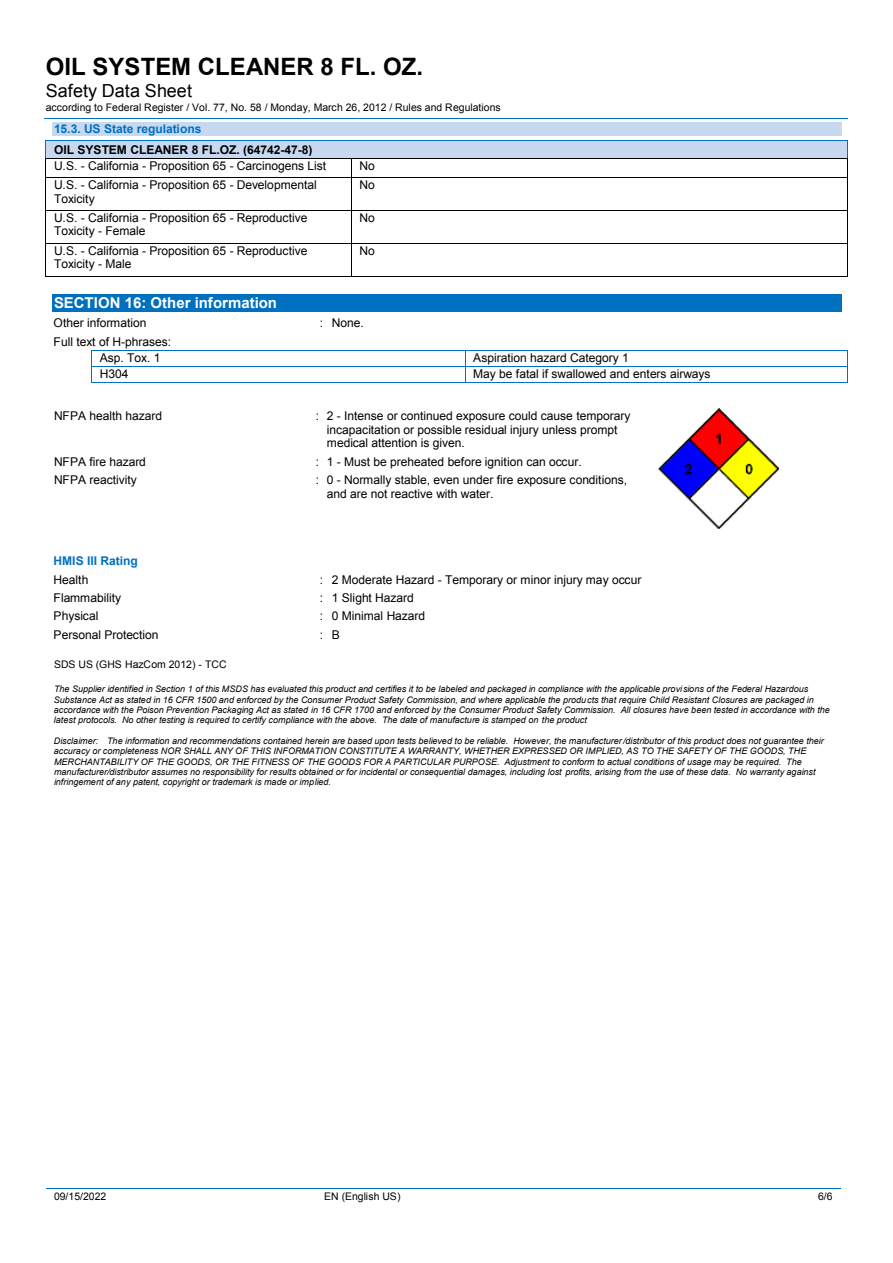
<style>
.page{position:relative;width:893px;height:1263px;background:#fff}
.page>*{position:absolute;margin:0;border:0;box-sizing:border-box;transform-origin:0 0}
.t1{font:700 24px "Arial";color:#000}
.t2{font:18px "Arial";color:#000}
.t3{font:700 15px "Arial";color:#fff}
.t4{font:12px/13.8px "Arial";letter-spacing:-.005em;color:#000}
.t5{font:700 12px "Arial";color:#0070c0}
.t6{font:700 12px "Arial";letter-spacing:-.005em;color:#000}
.t7{font:10.5px "Arial";color:#000}
.t8{font:italic 9px/10.4px "Arial";color:#000}
</style>
<div class="page">
<hr style="left:45px;top:118px;width:803px;height:1px;background:#0070c0">
<hr style="left:46px;top:1188px;width:210px;height:1px;background:#0070c0">
<hr style="left:257px;top:1188px;width:212px;height:1px;background:#0070c0">
<hr style="left:470px;top:1188px;width:297px;height:1px;background:#0070c0">
<hr style="left:767px;top:1188px;width:74px;height:1px;background:#0070c0">
<div style="left:52px;top:122px;width:789px;height:14px;background:#c6d9f1"></div>
<div style="left:54px;top:143px;width:785px;height:14px;background:#c6d9f1"></div>
<hr style="left:46px;top:141px;width:801px;height:2px;background:#c6d9f1">
<hr style="left:46px;top:156px;width:801px;height:2px;background:#c6d9f1">
<hr style="left:46px;top:158px;width:305px;height:1px;background:#000">
<hr style="left:352px;top:158px;width:495px;height:1px;background:#000">
<svg style="left:46px;top:143px;width:1px;height:13px"></svg>
<hr style="left:46px;top:177px;width:305px;height:1px;background:#000">
<svg style="left:351px;top:158px;width:1px;height:20px"></svg>
<hr style="left:352px;top:177px;width:495px;height:1px;background:#000">
<svg style="left:847px;top:141px;width:1px;height:37px"></svg>
<hr style="left:46px;top:178px;width:1px;height:32px;background:#000">
<hr style="left:351px;top:178px;width:1px;height:32px;background:#000">
<hr style="left:847px;top:178px;width:1px;height:32px;background:#000">
<hr style="left:46px;top:210px;width:305px;height:1px;background:#000">
<hr style="left:352px;top:210px;width:495px;height:1px;background:#000">
<hr style="left:46px;top:211px;width:1px;height:32px;background:#000">
<hr style="left:351px;top:211px;width:1px;height:32px;background:#000">
<hr style="left:847px;top:211px;width:1px;height:32px;background:#000">
<hr style="left:46px;top:243px;width:305px;height:1px;background:#000">
<hr style="left:352px;top:243px;width:495px;height:1px;background:#000">
<hr style="left:46px;top:244px;width:1px;height:32px;background:#000">
<hr style="left:46px;top:276px;width:305px;height:1px;background:#000">
<hr style="left:351px;top:244px;width:1px;height:32px;background:#000">
<hr style="left:352px;top:276px;width:495px;height:1px;background:#000">
<hr style="left:847px;top:244px;width:1px;height:32px;background:#000">
<div style="left:52px;top:294px;width:789px;height:17px;background:#0070c0"></div>
<hr style="left:92px;top:350px;width:373px;height:1px;background:#0070c0">
<hr style="left:466px;top:350px;width:381px;height:1px;background:#0070c0">
<hr style="left:92px;top:366px;width:373px;height:1px;background:#0070c0">
<hr style="left:466px;top:366px;width:381px;height:1px;background:#0070c0">
<svg style="left:91px;top:350px;width:1px;height:33px"></svg>
<hr style="left:92px;top:382px;width:373px;height:1px;background:#0070c0">
<svg style="left:465px;top:350px;width:1px;height:33px"></svg>
<hr style="left:466px;top:382px;width:381px;height:1px;background:#0070c0">
<svg style="left:847px;top:350px;width:1px;height:33px"></svg>
<img style="left:659px;top:409px;width:120px;height:120px">
<h1 class="t1" style="left:46px;top:51px;width:379px">OIL SYSTEM CLEANER 8 FL. OZ.</h1>
<h2 class="t2" style="left:46px;top:79px;width:148px">Safety Data Sheet</h2>
<p class="t7" style="left:46px;top:101px;width:456px">according to Federal Register / Vol. 77, No. 58 / Monday, March 26, 2012 / Rules and Regulations</p>
<h3 class="t5" style="left:54px;top:121px;width:149px">15.3. US State regulations</h3>
<h3 class="t6" style="left:54px;top:141px;width:260px">OIL SYSTEM CLEANER 8 FL.OZ. (64742-47-8)</h3>
<h3 class="t4" style="left:54px;top:159px;width:274px">U.S. - California - Proposition 65 - Carcinogens List</h3>
<h3 class="t4" style="left:360px;top:159px;width:17px">No</h3>
<h3 class="t4" style="left:54px;top:178px;width:264px">U.S. - California - Proposition 65 - Developmental<br>Toxicity</h3>
<h3 class="t4" style="left:360px;top:178px;width:17px">No</h3>
<h3 class="t4" style="left:54px;top:211px;width:255px">U.S. - California - Proposition 65 - Reproductive<br>Toxicity - Female</h3>
<h3 class="t4" style="left:360px;top:211px;width:17px">No</h3>
<h3 class="t4" style="left:54px;top:244px;width:255px">U.S. - California - Proposition 65 - Reproductive<br>Toxicity - Male</h3>
<h3 class="t4" style="left:360px;top:244px;width:17px">No</h3>
<h3 class="t3" style="left:54px;top:293px;width:225px">SECTION 16: Other information</h3>
<h3 class="t4" style="left:54px;top:316px;width:94px">Other information</h3>
<h3 class="t4" style="left:320px;top:316px;width:45px">: None.</h3>
<h3 class="t4" style="left:100px;top:334px;width:73px;line-height:16px;text-indent:-46px">Full text of H-phrases:<br>Asp. Tox. 1</h3>
<h3 class="t4" style="left:473px;top:351px;width:157px">Aspiration hazard Category 1</h3>
<h3 class="t4" style="left:100px;top:367px;width:30px">H304</h3>
<h3 class="t4" style="left:473px;top:367px;width:239px">May be fatal if swallowed and enters airways</h3>
<h3 class="t4" style="left:54px;top:409px;width:110px">NFPA health hazard</h3>
<h3 class="t4" style="left:327px;top:409px;width:305px;text-indent:-11px">: 2 - Intense or continued exposure could cause temporary incapacitation or possible residual injury unless prompt medical attention is given.</h3>
<h3 class="t4" style="left:54px;top:455px;width:94px">NFPA fire hazard</h3>
<h3 class="t4" style="left:316px;top:455px;width:267px">: 1 - Must be preheated before ignition can occur.</h3>
<h3 class="t4" style="left:54px;top:473px;width:84px">NFPA reactivity</h3>
<h3 class="t4" style="left:327px;top:473px;width:302px;text-indent:-11px">: 0 - Normally stable, even under fire exposure conditions, and are not reactive with water.</h3>
<h3 class="t5" style="left:54px;top:553px;width:86px">HMIS III Rating</h3>
<h3 class="t4" style="left:54px;top:573px;width:36px">Health</h3>
<h3 class="t4" style="left:320px;top:573px;width:323px">: 2 Moderate Hazard - Temporary or minor injury may occur</h3>
<h3 class="t4" style="left:54px;top:591px;width:69px">Flammability</h3>
<h3 class="t4" style="left:320px;top:591px;width:95px">: 1 Slight Hazard</h3>
<h3 class="t4" style="left:54px;top:609px;width:46px">Physical</h3>
<h3 class="t4" style="left:320px;top:609px;width:107px">: 0 Minimal Hazard</h3>
<h3 class="t4" style="left:54px;top:628px;width:106px">Personal Protection</h3>
<h3 class="t4" style="left:320px;top:628px;width:21px">: B</h3>
<p class="t7" style="left:54px;top:657px;width:174px">SDS US (GHS HazCom 2012) - TCC</p>
<p class="t8" style="left:54px;top:684px;width:778px">The Supplier identified in Section 1 of this MSDS has evaluated this product and certifies it to be labeled and packaged in compliance with the applicable provisions of the Federal Hazardous Substance Act as stated in 16 CFR 1500 and enforced by the Consumer Product Safety Commission, and where applicable the products that require Child Resistant Closures are packaged in accordance with the Poison Prevention Packaging Act as stated in 16 CFR 1700 and enforced by the Consumer Product Safety Commission. All closures have been tested in accordance with the latest protocols. No other testing is required to certify compliance with the above. The date of manufacture is stamped on the product</p>
<p class="t8" style="left:54px;top:736px;width:771px">Disclaimer: The information and recommendations contained herein are based upon tests believed to be reliable. However, the manufacturer/distributor of this product does not guarantee their accuracy or completeness NOR SHALL ANY OF THIS INFORMATION CONSTITUTE A WARRANTY, WHETHER EXPRESSED OR IMPLIED, AS TO THE SAFETY OF THE GOODS, THE MERCHANTABILITY OF THE GOODS, OR THE FITNESS OF THE GOODS FOR A PARTICULAR PURPOSE. Adjustment to conform to actual conditions of usage may be required. The manufacturer/distributor assumes no responsibility for results obtained or for incidental or consequential damages, including lost profits, arising from the use of these data. No warranty against infringement of any patent, copyright or trademark is made or implied.</p>
<p class="t7" style="left:54px;top:1189px;width:54px">09/15/2022</p>
<p class="t7" style="left:324px;top:1189px;width:78px">EN (English US)</p>
<p class="t7" style="left:818px;top:1189px;width:16px">6/6</p>
</div>
